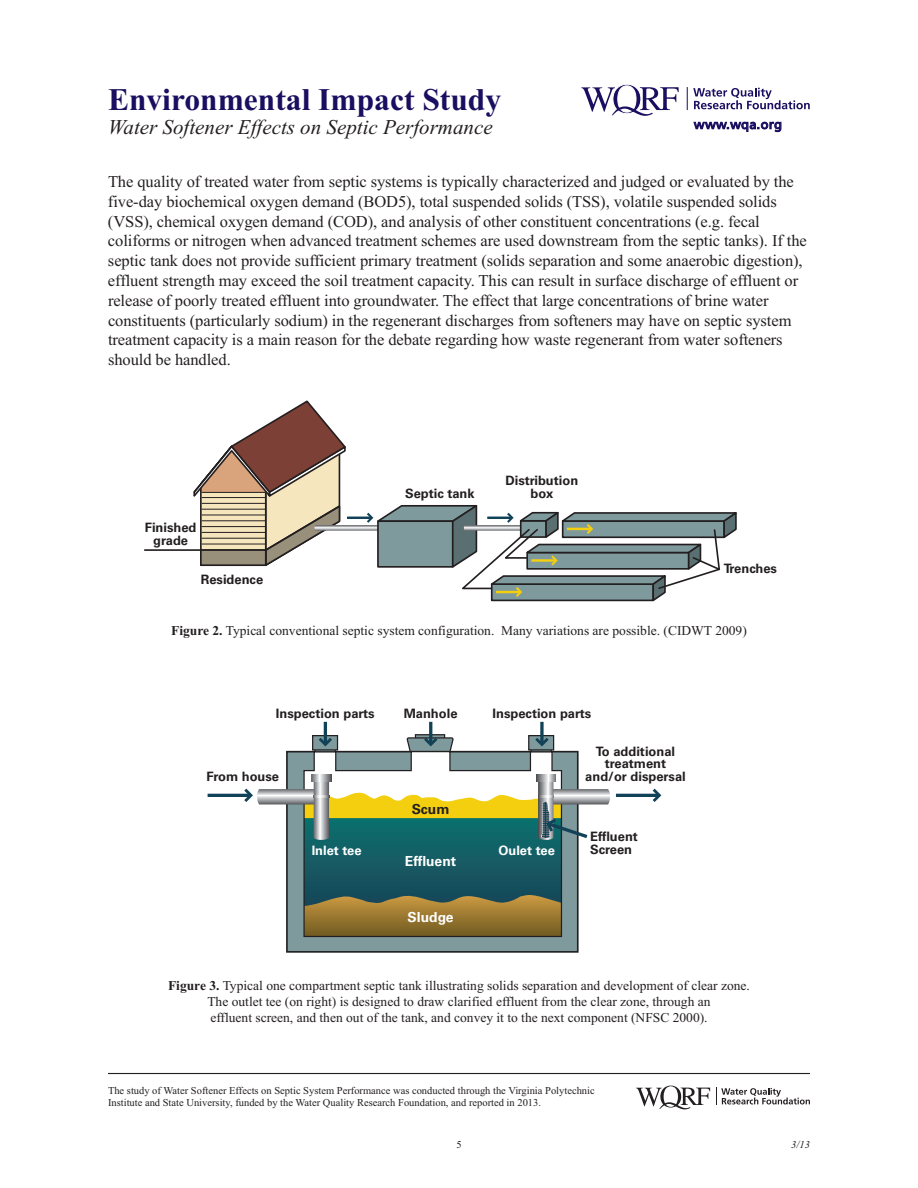
<style>
.page{position:relative;width:918px;height:1188px;background:#fff}
.page>*{position:absolute;margin:0;border:0;box-sizing:border-box;transform-origin:0 0}
.t1{font:700 31.5px "Times New Roman";color:#1a0e60}
.t2{font:italic 21px "Times New Roman";color:#231f20}
.t3{font:16.5px/19.8px "Times New Roman";letter-spacing:-.005em;color:#231f20}
.t4{font:700 13.8px "Univers";color:#fff}
.t5{font:700 13.8px "Univers";color:#231f20}
.t6{font:13.5px/16.2px "Times New Roman";color:#231f20;text-align:center}
.t7{font:700 12.9px/12.9px "Univers";color:#231f20;text-align:center}
.t8{font:700 12.9px "Univers";color:#fff}
.t9{font:12.75px "Frutiger";letter-spacing:.03em;color:#1a0e60}
.t10{font:10.5px/12.6px "Times New Roman";color:#231f20}
.t11{font:italic 10.5px "Times New Roman";color:#231f20}
.s1{font-weight:700}
</style>
<div class="page">
<svg style="left:716px;top:1087px;width:94px;height:18px"></svg>
<svg style="left:636px;top:1086px;width:74px;height:23px"></svg>
<hr style="left:108px;top:1073px;width:702px;height:1px;background:#231f20">
<svg style="left:687px;top:87px;width:123px;height:23px"></svg>
<svg style="left:581px;top:84px;width:98px;height:32px"></svg>
<svg style="left:144px;top:400px;width:593px;height:201px"></svg>
<div style="left:415px;top:735px;width:30px;height:6px;background:#7f9a9d"></div>
<div style="left:415px;top:734px;width:30px;height:7px;border:1px solid #231f20"></div>
<div style="left:287px;top:752px;width:291px;height:200px;background:#7f9a9d"></div>
<div style="left:286px;top:751px;width:293px;height:202px;border:2px solid #231f20"></div>
<hr style="left:208px;top:794px;width:42px;height:3px;background:#114257">
<hr style="left:616px;top:794px;width:42px;height:3px;background:#114257">
<svg style="left:653px;top:789px;width:8px;height:13px"></svg>
<hr style="left:429px;top:722px;width:3px;height:21px;background:#114257">
<svg style="left:406px;top:737px;width:48px;height:13px"></svg>
<svg style="left:303px;top:750px;width:260px;height:188px;background:#607768"></svg>
<svg style="left:312px;top:774px;width:19px;height:6px"></svg>
<svg style="left:536px;top:774px;width:19px;height:6px"></svg>
<div style="left:314px;top:746px;width:22px;height:6px;border:1px solid #231f20"></div>
<div style="left:313px;top:736px;width:25px;height:14px;background:#7f9a9d"></div>
<div style="left:312px;top:735px;width:26px;height:16px;border:1px solid #231f20"></div>
<div style="left:530px;top:746px;width:22px;height:6px;border:1px solid #231f20"></div>
<div style="left:529px;top:736px;width:25px;height:14px;background:#7f9a9d"></div>
<div style="left:528px;top:735px;width:26px;height:16px;border:1px solid #231f20"></div>
<svg style="left:244px;top:780px;width:366px;height:61px"></svg>
<svg style="left:540px;top:722px;width:4px;height:16px"></svg>
<svg style="left:535px;top:738px;width:14px;height:8px"></svg>
<hr style="left:324px;top:722px;width:3px;height:21px;background:#114257">
<svg style="left:319px;top:738px;width:13px;height:8px"></svg>
<h1 class="t1" style="left:108px;top:81px;width:395px">Environmental Impact Study</h1>
<p class="t2" style="left:108px;top:114px;width:386px">Water Softener Effects on Septic Performance</p>
<p class="t9" style="left:694px;top:119px;width:90px">www.wqa.org</p>
<p class="t3" style="left:108px;top:171px;width:700px">The quality of treated water from septic systems is typically characterized and judged or evaluated by the five-day biochemical oxygen demand (BOD5), total suspended solids (TSS), volatile suspended solids (VSS), chemical oxygen demand (COD), and analysis of other constituent concentrations (e.g. fecal coliforms or nitrogen when advanced treatment schemes are used downstream from the septic tanks). If the septic tank does not provide sufficient primary treatment (solids separation and some anaerobic digestion), effluent strength may exceed the soil treatment capacity. This can result in surface discharge of effluent or release of poorly treated effluent into groundwater. The effect that large concentrations of brine water constituents (particularly sodium) in the regenerant discharges from softeners may have on septic system treatment capacity is a main reason for the debate regarding how waste regenerant from water softeners should be handled.</p>
<p class="t7" style="left:145px;top:522px;width:53px">Finished grade</p>
<p class="t7" style="left:201px;top:574px;width:64px">Residence</p>
<p class="t7" style="left:405px;top:488px;width:71px">Septic tank</p>
<p class="t7" style="left:506px;top:475px;width:74px">Distribution box</p>
<p class="t7" style="left:724px;top:564px;width:55px">Trenches</p>
<p class="t6" style="left:171px;top:622px;width:577px"><span class="s1">Figure 2.</span> Typical conventional septic system configuration. Many variations are possible. (CIDWT 2009)</p>
<p class="t7" style="left:276px;top:708px;width:100px">Inspection parts</p>
<p class="t7" style="left:206px;top:771px;width:74px">From house</p>
<p class="t8" style="left:312px;top:846px;width:52px">Inlet tee</p>
<p class="t7" style="left:404px;top:708px;width:55px">Manhole</p>
<p class="t7" style="left:493px;top:708px;width:100px">Inspection parts</p>
<p class="t5" style="left:412px;top:804px;width:39px">Scum</p>
<p class="t4" style="left:405px;top:856px;width:53px">Effluent</p>
<p class="t4" style="left:408px;top:912px;width:47px">Sludge</p>
<p class="t8" style="left:498px;top:846px;width:58px">Oulet tee</p>
<p class="t7" style="left:585px;top:746px;width:102px">To additional treatment and/or dispersal</p>
<p class="t7" style="left:590px;top:832px;width:49px;text-align:left">Effluent<br>Screen</p>
<p class="t6" style="left:168px;top:977px;width:583px"><span class="s1">Figure 3.</span> Typical one compartment septic tank illustrating solids separation and development of clear zone.<br>The outlet tee (on right) is designed to draw clarified effluent from the clear zone, through an<br>effluent screen, and then out of the tank, and convey it to the next component (NFSC 2000).</p>
<p class="t10" style="left:108px;top:1084px;width:488px">The study of Water Softener Effects on Septic System Performance was conducted through the Virginia Polytechnic<br>Institute and State University, funded by the Water Quality Research Foundation, and reported in 2013.</p>
<p class="t10" style="left:456px;top:1138px;width:7px">5</p>
<p class="t11" style="left:791px;top:1138px;width:20px">3/13</p>
</div>
